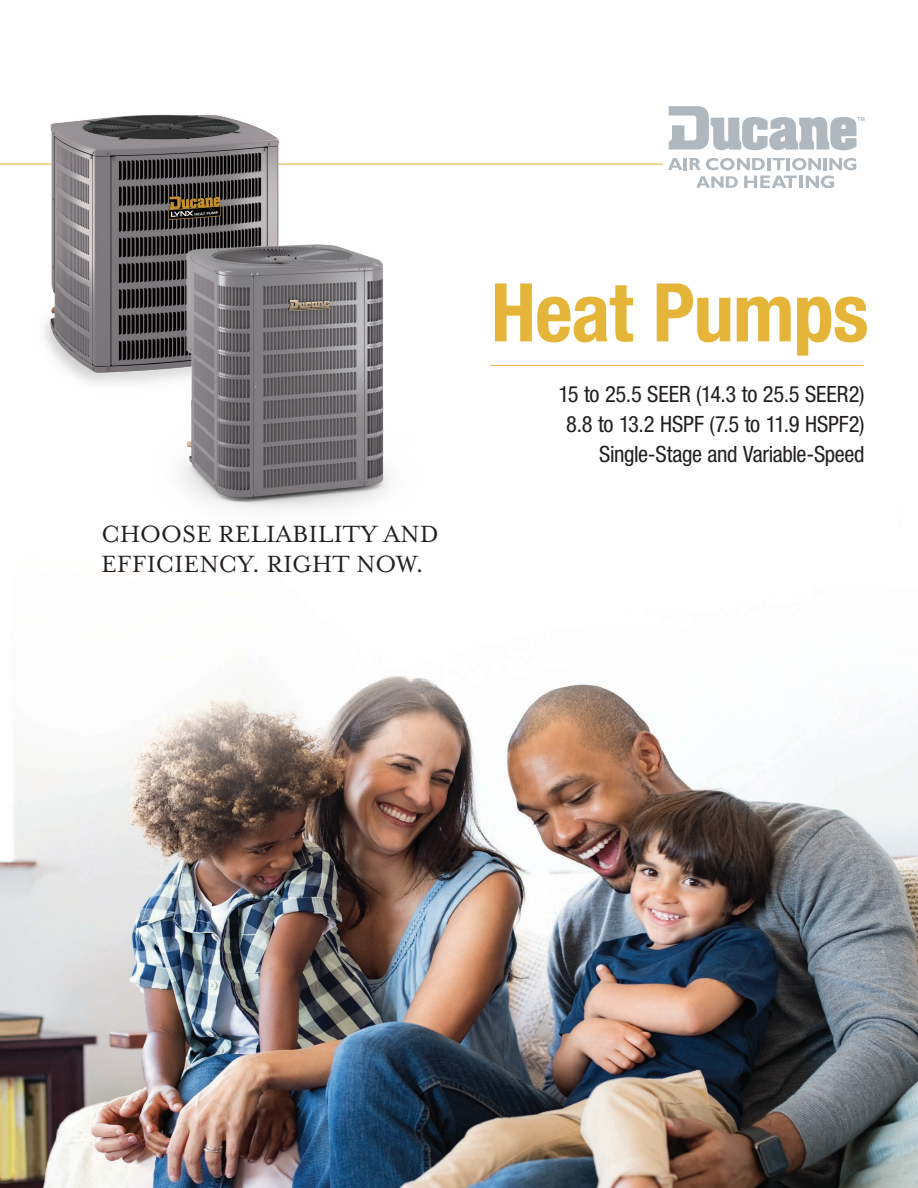
<style>
.page{position:relative;width:918px;height:1188px;background:#fff}
.page>*{position:absolute;margin:0;border:0;box-sizing:border-box;transform-origin:0 0}
.t1{font:700 condensed 81px "Helvetica Neue LT Std";letter-spacing:-.015em;color:#e5b53a}
.t2{font:27px/30px "Mrs Eaves Lining OT";color:#231f20}
.back_body_copy{font:condensed 22.5px/30px "Helvetica Neue LT Std";letter-spacing:-.015em;color:#231f20;text-align:right}
</style>
<div class="page">
<img style="left:0;top:675px;width:918px;height:513px">
<hr style="left:0;top:164px;width:663px;height:1px;background:#e5b53a">
<svg style="left:669px;top:106px;width:195px;height:45px"></svg>
<svg style="left:668px;top:158px;width:188px;height:30px"></svg>
<hr style="left:491px;top:365px;width:372px;height:1px;background:#e5b53a">
<img style="left:21px;top:114px;width:273px;height:270px">
<img style="left:115px;top:198px;width:274px;height:312px">
<p class="t2" style="left:101px;top:519px;width:339px">CHOOSE RELIABILITY AND<br>EFFICIENCY. RIGHT NOW.</p>
<p class="t1" style="left:491px;top:263px;width:379px">Heat Pumps</p>
<p class="back_body_copy" style="left:559px;top:378px;width:307px">15 to 25.5 SEER (14.3 to 25.5 SEER2)</p>
<p class="back_body_copy" style="left:566px;top:408px;width:300px">8.8 to 13.2 HSPF (7.5 to 11.9 HSPF2)<br>Single-Stage and Variable-Speed</p>
</div>
